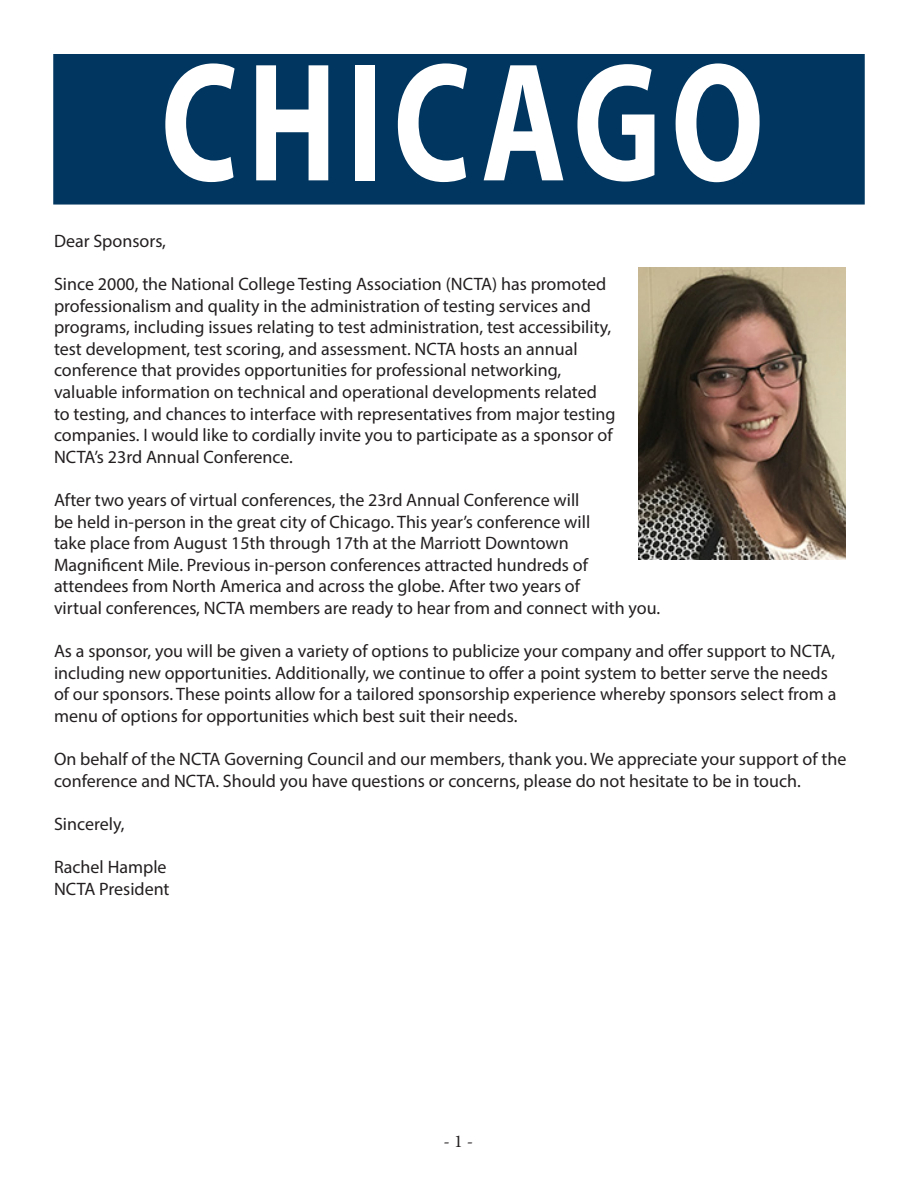
<style>
.page{position:relative;width:918px;height:1188px;background:#fff}
.page>*{position:absolute;margin:0;border:0;box-sizing:border-box;transform-origin:0 0}
.t1{font:700 170.7px "Myriad Pro";letter-spacing:.075em;color:#fff;scale:.76 1}
.t2{font:18px/21.6px "Myriad Pro";color:#231f20}
.t3{font:18px "Minion Pro";color:#231f20}
</style>
<div class="page">
<div style="left:53px;top:54px;width:812px;height:151px;background:#003660;border:2px solid #003660"></div>
<img style="left:638px;top:268px;width:208px;height:291px">
<p class="t1" style="left:161px;top:12px;width:795px">CHICAGO</p>
<p class="t2" style="left:54px;top:230px;width:113px">Dear Sponsors,</p>
<p class="t2" style="left:54px;top:273px;width:563px">Since 2000, the National College Testing Association (NCTA) has promoted professionalism and quality in the administration of testing services and programs, including issues relating to test administration, test accessibility, test development, test scoring, and assessment. NCTA hosts an annual conference that provides opportunities for professional networking, valuable information on technical and operational developments related to testing, and chances to interface with representatives from major testing companies. I would like to cordially invite you to participate as a sponsor of NCTA’s 23rd Annual Conference.</p>
<p class="t2" style="left:54px;top:489px;width:608px">After two years of virtual conferences, the 23rd Annual Conference will<br>be held in-person in the great city of Chicago. This year’s conference will<br>take place from August 15th through 17th at the Marriott Downtown Magnificent Mile. Previous in-person conferences attracted hundreds of attendees from North America and across the globe. After two years of<br>virtual conferences, NCTA members are ready to hear from and connect with you.</p>
<p class="t2" style="left:54px;top:640px;width:784px">As a sponsor, you will be given a variety of options to publicize your company and offer support to NCTA, including new opportunities. Additionally, we continue to offer a point system to better serve the needs of our sponsors. These points allow for a tailored sponsorship experience whereby sponsors select from a menu of options for opportunities which best suit their needs.</p>
<p class="t2" style="left:54px;top:748px;width:794px">On behalf of the NCTA Governing Council and our members, thank you. We appreciate your support of the conference and NCTA. Should you have questions or concerns, please do not hesitate to be in touch.</p>
<p class="t2" style="left:54px;top:813px;width:72px">Sincerely,</p>
<p class="t2" style="left:54px;top:856px;width:114px">Rachel Hample</p>
<p class="t2" style="left:54px;top:878px;width:117px">NCTA President</p>
<p class="t3" style="left:444px;top:1129px;width:31px">- 1 -</p>
</div>
